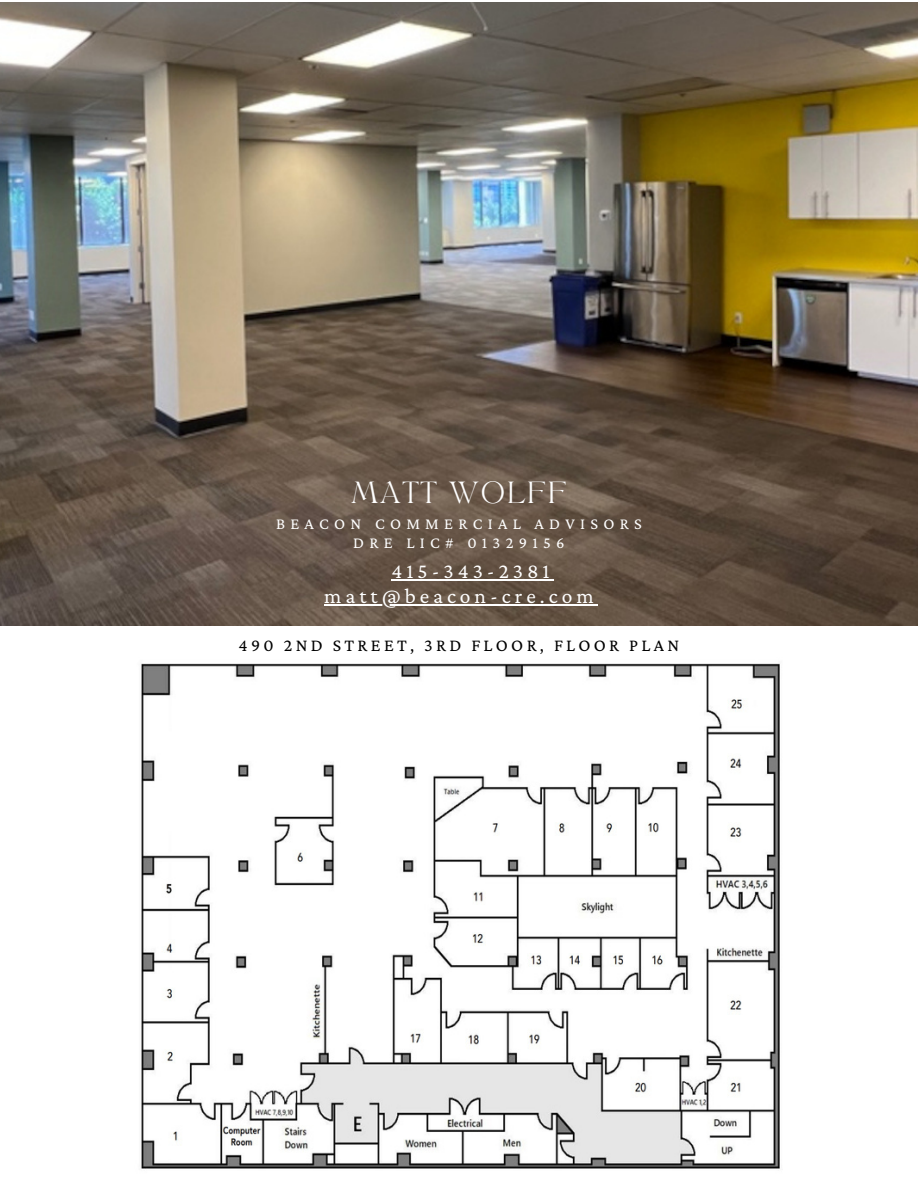
<style>
.page{position:relative;width:918px;height:1188px;background:#fff}
.page>*{position:absolute;margin:0;border:0;box-sizing:border-box;transform-origin:0 0}
.t1{font:21.6px "Crimson Pro";letter-spacing:.185em;color:#fff}
.t2{font:21.3px "TANAEGEAN";letter-spacing:.105em;color:#fff}
.t3{font:18px "Crimson Pro";letter-spacing:.185em;color:#000}
.t4{font:16.5px/19.2px "Crimson Pro";letter-spacing:.32em;color:#fff;text-align:center}
</style>
<div class="page">
<img style="left:0;top:2px;width:918px;height:623px">
<img style="left:141px;top:663px;width:639px;height:506px">
<hr style="left:392px;top:579px;width:162px;height:2px;background:#fff">
<hr style="left:324px;top:604px;width:274px;height:2px;background:#fff">
<p class="t2" style="left:351px;top:480px;width:217px">MATT WOLFF</p>
<p class="t4" style="left:276px;top:514px;width:367px">BEACON COMMERCIAL ADVISORS<br>DRE LIC# 01329156</p>
<h1 class="t1" style="left:324px;top:584px;width:271px">matt@beacon-cre.com</h1>
<p class="t3" style="left:239px;top:635px;width:442px">490 2ND STREET, 3RD FLOOR, FLOOR PLAN</p>
<h1 class="t1" style="left:392px;top:559px;width:160px">415-343-2381</h1>
</div>
